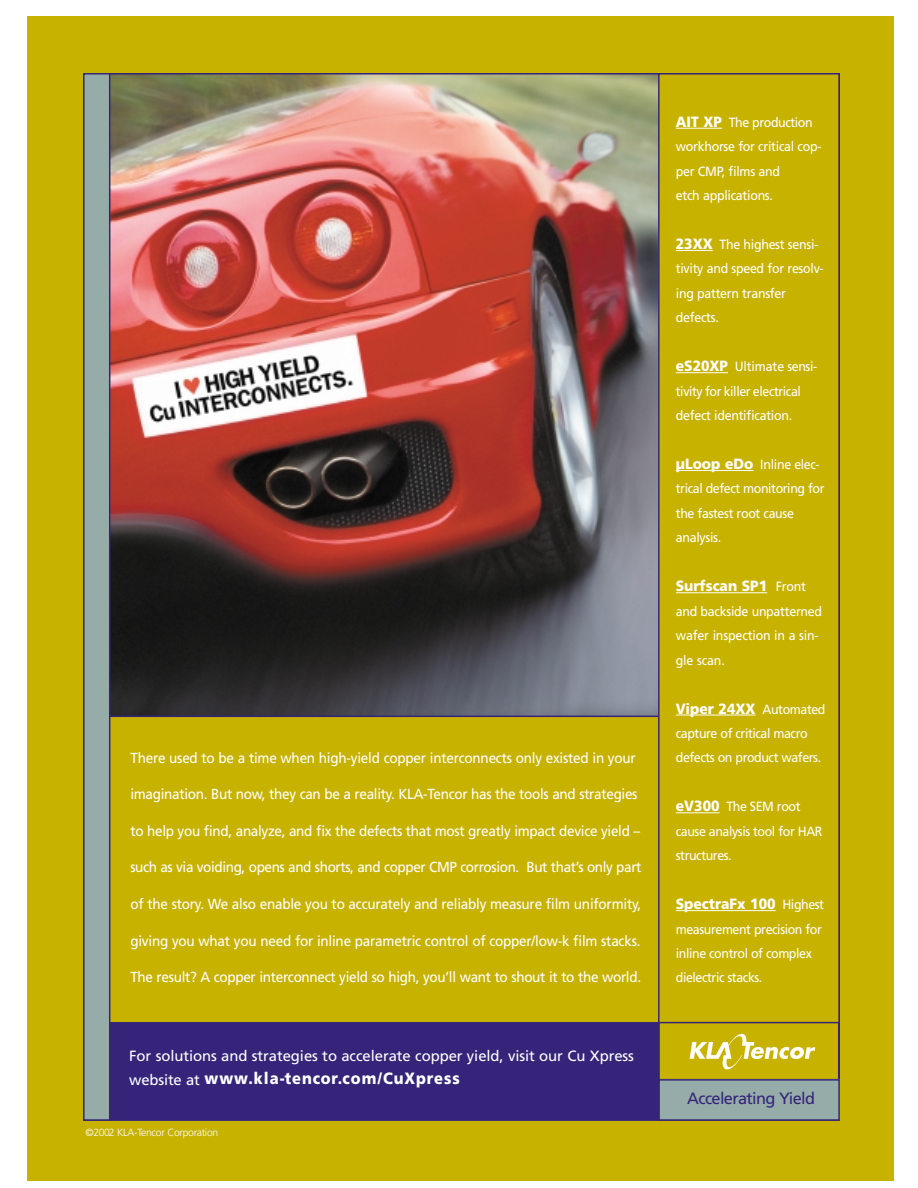
<style>
.page{position:relative;width:918px;height:1188px;background:#fff}
.page>*{position:absolute;margin:0;border:0;box-sizing:border-box;transform-origin:0 0}
.t1{font:900 16.35px "Frutiger";letter-spacing:.065em;color:#fff;scale:.9 1}
.t2{font:16.35px "Frutiger";letter-spacing:-.04em;color:#352479}
.t3{font:14.85px "Frutiger";letter-spacing:-.005em;color:#fff}
.t4{font:900 14.85px "Frutiger";color:#fff;scale:.93 1}
.t5{font:14.55px "Frutiger";letter-spacing:-.02em;color:#fff;scale:.93 1}
.t6{font:13.35px/24.5px "Frutiger";letter-spacing:-.03em;color:#fff;scale:.93 1}
.t7{font:13.35px/24.5px "Frutiger";letter-spacing:-.01em;color:#fff;scale:.93 1}
.t8{font:300 10.35px "Frutiger";letter-spacing:-.03em;color:#fff}
.s1{font-weight:400;font-size:14.85px}
.s2{font-weight:900;font-size:14.85px}
.s3{font-weight:400;font-size:13.35px}
</style>
<div class="page">
<div style="left:27px;top:16px;width:867px;height:1164px;background:#c7b200"></div>
<svg style="left:690px;top:1033px;width:125px;height:37px"></svg>
<div style="left:659px;top:1080px;width:180px;height:40px;background:#95aca9"></div>
<div style="left:658px;top:1079px;width:182px;height:42px;border:1px solid #352479"></div>
<div style="left:110px;top:1023px;width:549px;height:97px;background:#352479"></div>
<div style="left:109px;top:1022px;width:551px;height:99px;border:1px solid #352479"></div>
<img style="left:110px;top:75px;width:548px;height:640px">
<div style="left:658px;top:73px;width:182px;height:950px;border:1px solid #352479"></div>
<hr style="left:676px;top:128px;width:46px;height:1px;background:#fff">
<hr style="left:676px;top:250px;width:37px;height:1px;background:#fff">
<hr style="left:676px;top:372px;width:52px;height:1px;background:#fff">
<hr style="left:685px;top:470px;width:68px;height:1px;background:#fff">
<svg style="left:676px;top:592px;width:24px;height:1px"></svg>
<hr style="left:700px;top:592px;width:67px;height:1px;background:#fff">
<hr style="left:686px;top:715px;width:69px;height:1px;background:#fff">
<hr style="left:676px;top:812px;width:44px;height:1px;background:#fff">
<hr style="left:676px;top:910px;width:100px;height:1px;background:#fff">
<div style="left:84px;top:74px;width:26px;height:1046px;background:#95aca9"></div>
<div style="left:83px;top:73px;width:27px;height:1048px;border:1px solid #352479"></div>
<p class="t5" style="left:130px;top:752px;width:545px">There used to be a time when high-yield copper interconnects only existed in your</p>
<p class="t5" style="left:130px;top:788px;width:547px">imagination. But now, they can be a reality. KLA-Tencor has the tools and strategies</p>
<p class="t5" style="left:130px;top:825px;width:550px">to help you find, analyze, and fix the defects that most greatly impact device yield –</p>
<p class="t5" style="left:130px;top:862px;width:551px">such as via voiding, opens and shorts, and copper CMP corrosion. But that’s only part</p>
<p class="t5" style="left:130px;top:898px;width:551px">of the story. We also enable you to accurately and reliably measure film uniformity,</p>
<p class="t5" style="left:130px;top:935px;width:550px">giving you what you need for inline parametric control of copper/low-k film stacks.</p>
<p class="t5" style="left:130px;top:971px;width:551px">The result? A copper interconnect yield so high, you’ll want to shout it to the world.</p>
<p class="t3" style="left:129px;top:1050px;width:506px">For solutions and strategies to accelerate copper yield, visit our Cu Xpress</p>
<p class="t1" style="left:129px;top:1072px;width:369px"><span class="s1">website at</span> www.kla-tencor.com/CuXpress</p>
<p class="t8" style="left:86px;top:1128px;width:134px">©2002 KLA-Tencor Corporation</p>
<p class="t6" style="left:676px;top:111px;width:158px"><span class="s2">AIT XP</span> The production workhorse for critical cop&shy;per CMP, films and<br>etch applications.</p>
<p class="t6" style="left:676px;top:233px;width:161px"><span class="s2">23XX</span> The highest sensi&shy;tivity and speed for resolv&shy;ing pattern transfer defects.</p>
<p class="t6" style="left:676px;top:355px;width:153px"><span class="s2">eS20XP</span> Ultimate sensi&shy;tivity for killer electrical defect identification.</p>
<p class="t6" style="left:676px;top:453px;width:161px"><span class="s2">µLoop eDo</span> Inline elec&shy;trical defect monitoring for the fastest root cause analysis.</p>
<p class="t4" style="left:676px;top:580px;width:141px">Surfscan SP1 <span class="s3">Front</span></p>
<p class="t7" style="left:676px;top:600px;width:159px">and backside unpatterned wafer inspection in a sin&shy;gle scan.</p>
<p class="t4" style="left:676px;top:702px;width:162px">Viper 24XX <span class="s3">Automated</span></p>
<p class="t6" style="left:676px;top:722px;width:158px">capture of critical macro defects on product wafers.</p>
<p class="t6" style="left:676px;top:796px;width:159px"><span class="s2">eV300</span> The SEM root cause analysis tool for HAR structures.</p>
<p class="t4" style="left:676px;top:898px;width:161px">SpectraFx 100 <span class="s3">Highest</span></p>
<p class="t6" style="left:676px;top:918px;width:159px">measurement precision for inline control of complex dielectric stacks.</p>
<p class="t2" style="left:687px;top:1092px;width:129px">Accelerating Yield</p>
</div>
